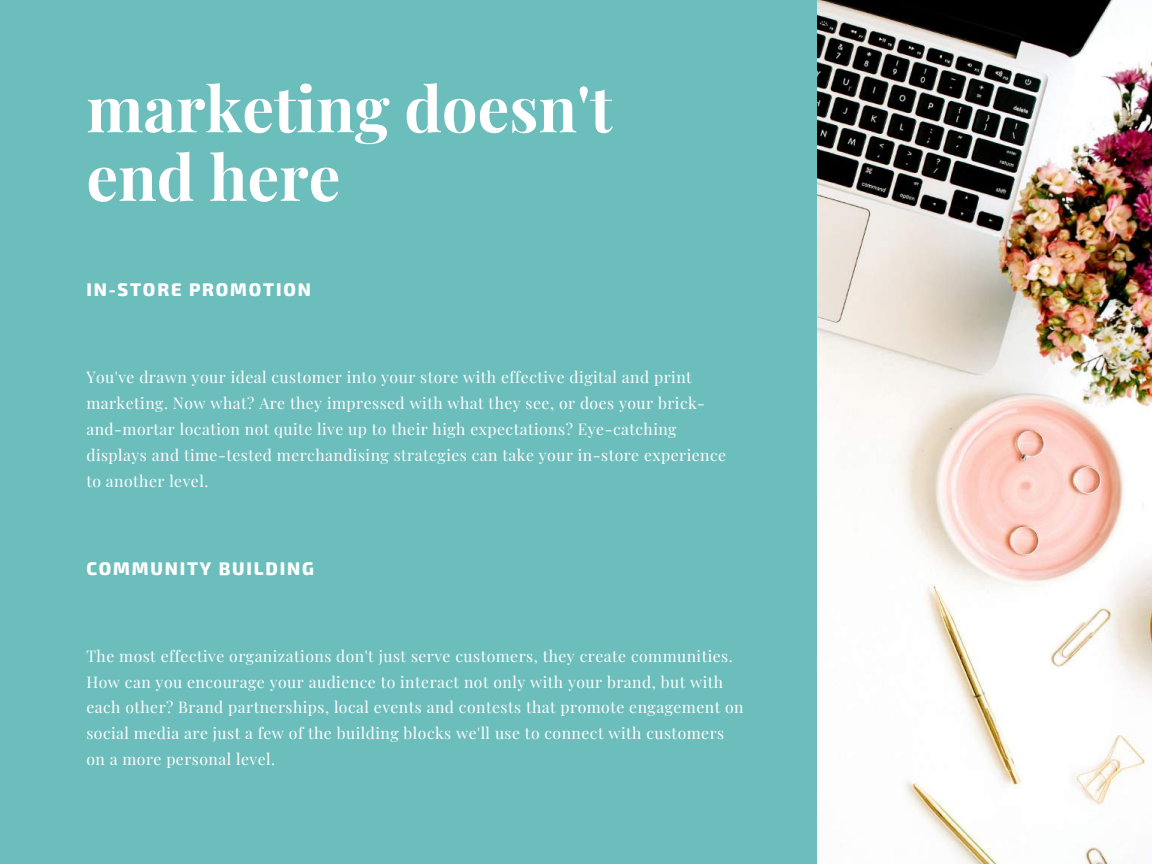
<style>
.page{position:relative;width:1152px;height:864px;background:#6cbebc}
.page>*{position:absolute;margin:0;border:0;box-sizing:border-box;transform-origin:0 0}
.t1{font:700 63px/68.7px "Playfair Display";color:#fff}
.t2{font:800 18px "Exo 2";letter-spacing:.1em;color:#fff}
.t3{font:15.75px/25.8px "Playfair Display";letter-spacing:.03em;color:#fff}
</style>
<div class="page">
<img style="left:818px;top:0;width:334px;height:864px">
<h1 class="t1" style="left:86px;top:72px;width:528px">marketing doesn't end here</h1>
<p class="t2" style="left:86px;top:277px;width:226px">IN-STORE PROMOTION</p>
<p class="t3" style="left:86px;top:364px;width:641px">You've drawn your ideal customer into your store with effective digital and print marketing. Now what? Are they impressed with what they see, or does your brick&shy;and-mortar location not quite live up to their high expectations? Eye-catching displays and time-tested merchandising strategies can take your in-store experience to another level.</p>
<p class="t2" style="left:86px;top:556px;width:229px">COMMUNITY BUILDING</p>
<p class="t3" style="left:86px;top:642px;width:659px">The most effective organizations don't just serve customers, they create communities.<br>How can you encourage your audience to interact not only with your brand, but with each other? Brand partnerships, local events and contests that promote engagement on social media are just a few of the building blocks we'll use to connect with customers on a more personal level.</p>
</div>
